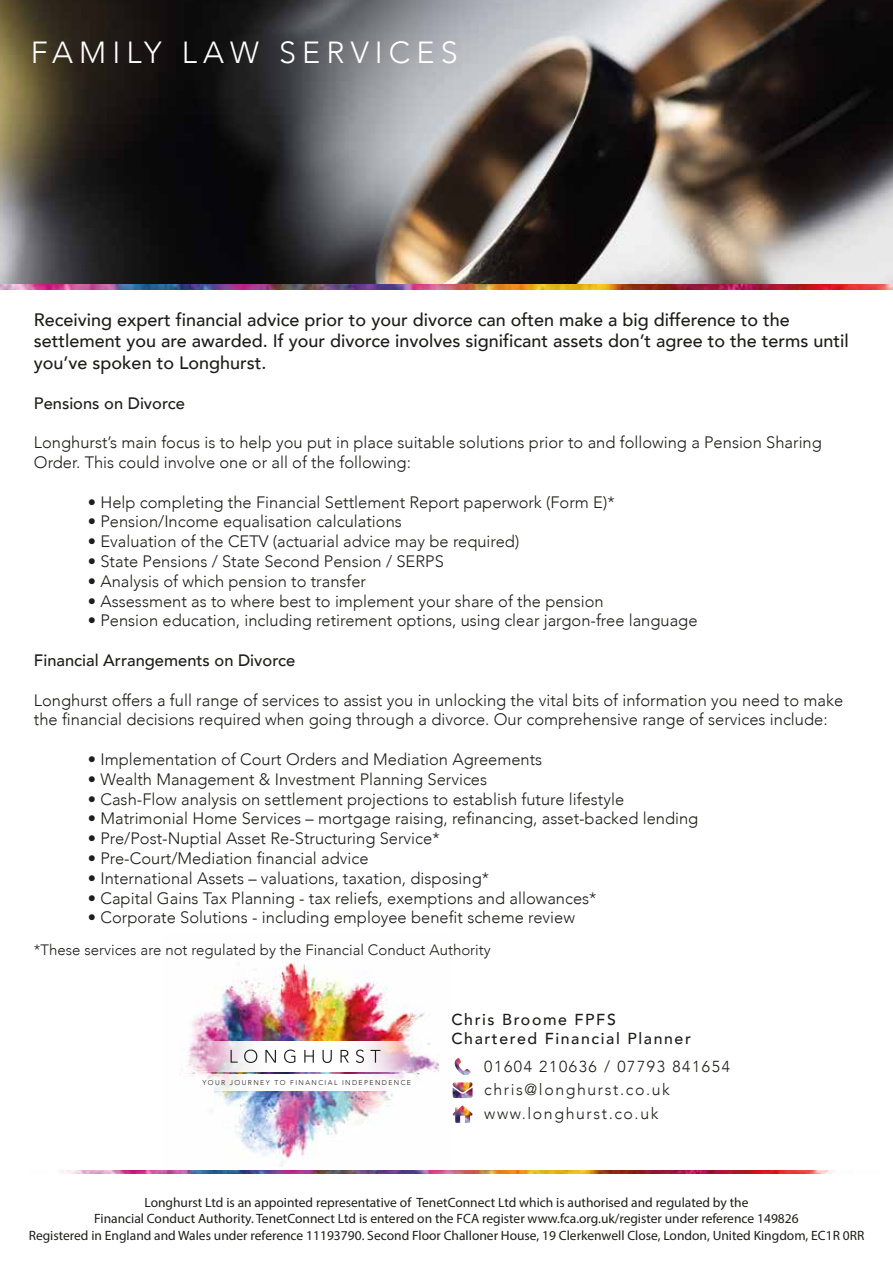
<style>
.page{position:relative;width:893px;height:1263px;background:#fff}
.page>*{position:absolute;margin:0;border:0;box-sizing:border-box;transform-origin:0 0}
.t1{font:300 30.45px "Avenir";letter-spacing:.2em;color:#fff}
.t2{font:500 18px/21.6px "Avenir";color:#1d1d1b}
.t3{font:300 16.5px/19.8px "Avenir";color:#1d1d1b}
.t4{font:500 16.5px "Avenir";color:#1d1d1b}
.t5{font:300 15.9px "Avenir";letter-spacing:.1em;color:#1d1d1b}
.t6{font:500 15.9px/19px "Avenir";letter-spacing:.1em;color:#1d1d1b}
.t7{font:300 15px "Avenir";color:#1d1d1b}
.t8{font:13.5px/16.2px "Myriad Pro";color:#1d1d1b;text-align:center}
.t9{font:300 6.9px "Avenir";letter-spacing:.2em;color:#1d1d1b}
</style>
<div class="page">
<img style="left:163px;top:955px;width:288px;height:219px">
<svg style="left:163px;top:1075px;width:288px;height:15px"></svg>
<svg style="left:163px;top:1042px;width:292px;height:30px"></svg>
<svg style="left:231px;top:1050px;width:7px;height:13px"></svg>
<svg style="left:244px;top:1049px;width:13px;height:14px"></svg>
<svg style="left:265px;top:1050px;width:11px;height:13px"></svg>
<svg style="left:284px;top:1049px;width:11px;height:14px"></svg>
<svg style="left:304px;top:1050px;width:10px;height:13px"></svg>
<svg style="left:322px;top:1050px;width:10px;height:13px"></svg>
<svg style="left:340px;top:1050px;width:9px;height:13px"></svg>
<svg style="left:356px;top:1049px;width:8px;height:14px"></svg>
<svg style="left:370px;top:1050px;width:10px;height:13px"></svg>
<img style="left:0;top:0;width:893px;height:290px">
<img style="left:60px;top:1170px;width:776px;height:3px">
<img style="left:453px;top:1082px;width:20px;height:16px">
<img style="left:455px;top:1058px;width:16px;height:17px">
<img style="left:453px;top:1105px;width:20px;height:18px">
<h1 class="t1" style="left:31px;top:34px;width:428px">FAMILY LAW SERVICES</h1>
<p class="t2" style="left:34px;top:308px;width:816px">Receiving expert financial advice prior to your divorce can often make a big difference to the settlement you are awarded. If your divorce involves significant assets don’t agree to the terms until you’ve spoken to Longhurst.</p>
<p class="t4" style="left:34px;top:389px;width:153px">Pensions on Divorce</p>
<p class="t3" style="left:34px;top:433px;width:789px">Longhurst’s main focus is to help you put in place suitable solutions prior to and following a Pension Sharing<br>Order. This could involve one or all of the following:</p>
<p class="t3" style="left:88px;top:492px;width:528px">• Help completing the Financial Settlement Report paperwork (Form E)*</p>
<p class="t3" style="left:88px;top:512px;width:315px">• Pension/Income equalisation calculations</p>
<p class="t3" style="left:88px;top:532px;width:433px">• Evaluation of the CETV (actuarial advice may be required)</p>
<p class="t3" style="left:88px;top:551px;width:357px">• State Pensions / State Second Pension / SERPS</p>
<p class="t3" style="left:88px;top:571px;width:280px">• Analysis of which pension to transfer</p>
<p class="t3" style="left:88px;top:591px;width:517px">• Assessment as to where best to implement your share of the pension</p>
<p class="t3" style="left:88px;top:611px;width:611px">• Pension education, including retirement options, using clear jargon-free language</p>
<p class="t4" style="left:34px;top:646px;width:263px">Financial Arrangements on Divorce</p>
<p class="t3" style="left:34px;top:690px;width:811px">Longhurst offers a full range of services to assist you in unlocking the vital bits of information you need to make the financial decisions required when going through a divorce. Our comprehensive range of services include:</p>
<p class="t3" style="left:88px;top:749px;width:456px">• Implementation of Court Orders and Mediation Agreements</p>
<p class="t3" style="left:88px;top:769px;width:401px">• Wealth Management &amp; Investment Planning Services</p>
<p class="t3" style="left:88px;top:789px;width:538px">• Cash-Flow analysis on settlement projections to establish future lifestyle</p>
<p class="t3" style="left:88px;top:809px;width:612px">• Matrimonial Home Services – mortgage raising, refinancing, asset-backed lending</p>
<p class="t3" style="left:88px;top:829px;width:353px">• Pre/Post-Nuptial Asset Re-Structuring Service*</p>
<p class="t3" style="left:88px;top:848px;width:282px">• Pre-Court/Mediation financial advice</p>
<p class="t3" style="left:88px;top:868px;width:403px">• International Assets – valuations, taxation, disposing*</p>
<p class="t3" style="left:88px;top:888px;width:510px">• Capital Gains Tax Planning - tax reliefs, exemptions and allowances*</p>
<p class="t3" style="left:88px;top:908px;width:489px">• Corporate Solutions - including employee benefit scheme review</p>
<p class="t7" style="left:34px;top:940px;width:458px">*These services are not regulated by the Financial Conduct Authority</p>
<p class="t6" style="left:451px;top:1009px;width:241px">Chris Broome FPFS<br>Chartered Financial Planner</p>
<p class="t9" style="left:202px;top:1079px;width:210px">YOUR JOURNEY TO FINANCIAL INDEPENDENCE</p>
<p class="t5" style="left:484px;top:1057px;width:247px">01604 210636 / 07793 841654</p>
<p class="t5" style="left:484px;top:1080px;width:187px">chris@longhurst.co.uk</p>
<p class="t5" style="left:484px;top:1104px;width:176px">www.longhurst.co.uk</p>
<p class="t8" style="left:29px;top:1194px;width:837px">Longhurst Ltd is an appointed representative of TenetConnect Ltd which is authorised and regulated by the<br>Financial Conduct Authority. TenetConnect Ltd is entered on the FCA register www.fca.org.uk/register under reference 149826<br>Registered in England and Wales under reference 11193790. Second Floor Challoner House, 19 Clerkenwell Close, London, United Kingdom, EC1R 0RR</p>
</div>
